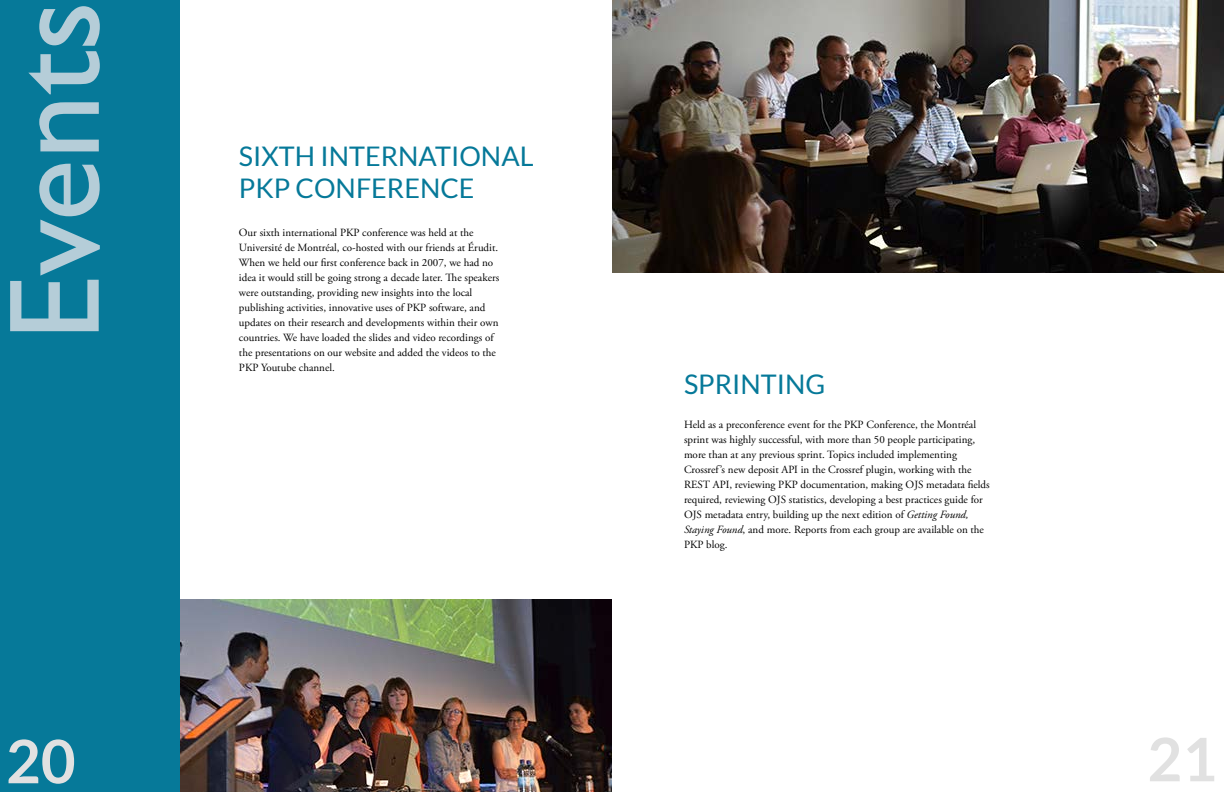
<style>
.page{position:relative;width:1224px;height:792px;background:#fff}
.page>*{position:absolute;margin:0;border:0;box-sizing:border-box;transform-origin:0 0}
.t1{font:130px "Gill Sans";color:#b5cdd8}
.t2{font:700 60px "Lato";color:#e1e1e1}
.t3{font:27px/32.4px "Lato";color:#067999}
.t4{font:11px/15px "Adobe Garamond Pro";color:#000}
.s1{font-style:italic}
</style>
<div class="page">
<div style="left:0;top:0;width:180px;height:792px;background:#067999"></div>
<img style="left:180px;top:599px;width:432px;height:193px">
<img style="left:612px;top:0;width:612px;height:273px">
<h1 class="t1" style="left:-21px;top:341px;width:341px;rotate:-90deg">Events</h1>
<h3 class="t3" style="left:239px;top:140px;width:296px">SIXTH INTERNATIONAL<br>PKP CONFERENCE</h3>
<p class="t4" style="left:239px;top:225px;width:262px">Our sixth international PKP conference was held at the Université de Montréal, co-hosted with our friends at Érudit.<br>When we held our first conference back in 2007, we had no idea it would still be going strong a decade later. The speakers were outstanding, providing new insights into the local publishing activities, innovative uses of PKP software, and updates on their research and developments within their own countries. We have loaded the slides and video recordings of the presentations on our website and added the videos to the PKP Youtube channel.</p>
<h3 class="t3" style="left:684px;top:368px;width:143px">SPRINTING</h3>
<p class="t4" style="left:684px;top:417px;width:307px">Held as a preconference event for the PKP Conference, the Montréal sprint was highly successful, with more than 50 people participating, more than at any previous sprint. Topics included implementing Crossref’s new deposit API in the Crossref plugin, working with the REST API, reviewing PKP documentation, making OJS metadata fields required, reviewing OJS statistics, developing a best practices guide for OJS metadata entry, building up the next edition of <span class="s1">Getting Found, Staying Found</span>, and more. Reports from each group are available on the PKP blog.</p>
<h2 class="t2" style="left:6px;top:727px;width:71px">20</h2>
<h2 class="t2" style="left:1147px;top:725px;width:71px">21</h2>
</div>
